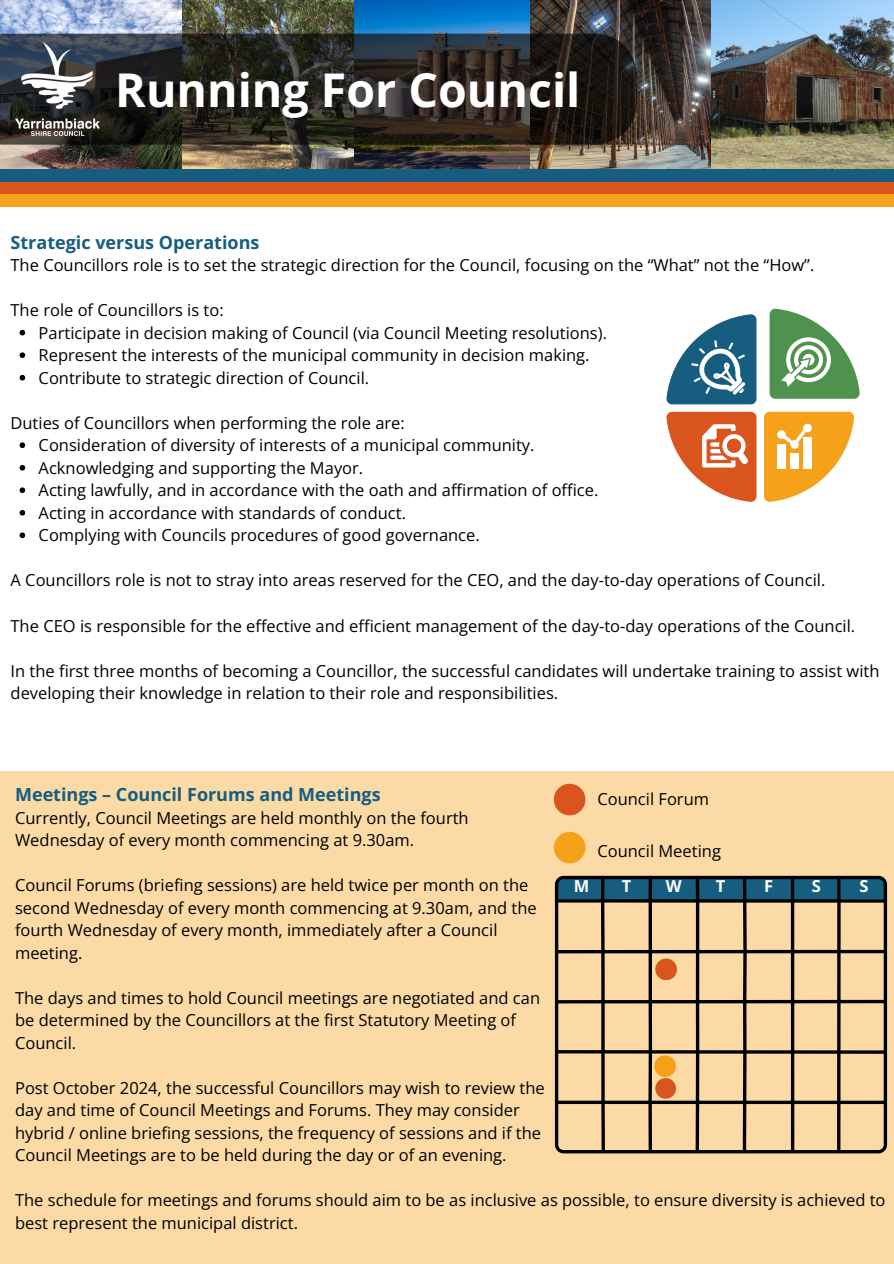
<style>
.page{position:relative;width:894px;height:1264px;background:#fff}
.page>*{position:absolute;margin:0;border:0;box-sizing:border-box;transform-origin:0 0}
.t1{font:700 46.5px "Open Sans";color:#fff}
.t2{font:700 18px "Open Sans";color:#165d80}
.t3{font:16.5px/22.5px "Open Sans";color:#000}
.t4{font:700 16.5px "Open Sans";color:#fff}
</style>
<div class="page">
<img style="left:353px;top:0;width:540px;height:169px">
<img style="left:182px;top:0;width:171px;height:169px">
<img style="left:0;top:0;width:182px;height:169px">
<div style="left:0;top:169px;width:893px;height:25px;background:#165d80"></div>
<div style="left:0;top:182px;width:893px;height:25px;background:#da541e"></div>
<div style="left:0;top:194px;width:893px;height:13px;background:#f6a11a"></div>
<svg style="left:0;top:34px;width:636px;height:111px"></svg>
<img style="left:15px;top:42px;width:84px;height:94px">
<div style="left:0;top:771px;width:893px;height:492px;background:#fbdaa6"></div>
<svg style="left:554px;top:875px;width:332px;height:278px"></svg>
<svg style="left:648px;top:875px;width:28px;height:276px"></svg>
<svg style="left:553px;top:783px;width:32px;height:32px"></svg>
<svg style="left:553px;top:831px;width:32px;height:32px"></svg>
<svg style="left:20px;top:330px;width:5px;height:5px"></svg>
<svg style="left:20px;top:352px;width:5px;height:6px"></svg>
<svg style="left:20px;top:375px;width:5px;height:5px"></svg>
<svg style="left:20px;top:442px;width:5px;height:6px"></svg>
<svg style="left:20px;top:465px;width:5px;height:5px"></svg>
<svg style="left:20px;top:487px;width:5px;height:6px"></svg>
<svg style="left:20px;top:510px;width:5px;height:5px"></svg>
<svg style="left:20px;top:532px;width:5px;height:6px"></svg>
<svg style="left:769px;top:308px;width:90px;height:91px;fill:#4e924d"></svg>
<svg style="left:666px;top:314px;width:90px;height:90px;fill:#165d80"></svg>
<svg style="left:763px;top:412px;width:91px;height:90px;fill:#f6a11a"></svg>
<svg style="left:666px;top:412px;width:90px;height:90px;fill:#da541e"></svg>
<svg style="left:781px;top:337px;width:49px;height:50px"></svg>
<svg style="left:781px;top:427px;width:26px;height:20px"></svg>
<div style="left:789px;top:440px;width:9px;height:9px;background:#fff;border-radius:50%"></div>
<svg style="left:802px;top:423px;width:9px;height:9px"></svg>
<div style="left:777px;top:430px;width:8px;height:9px;background:#fff;border-radius:50%"></div>
<div style="left:776px;top:444px;width:9px;height:25px;background:#fff"></div>
<div style="left:789px;top:452px;width:9px;height:16px;background:#fff"></div>
<div style="left:802px;top:437px;width:9px;height:31px;background:#fff"></div>
<svg style="left:701px;top:424px;width:47px;height:43px"></svg>
<svg style="left:691px;top:340px;width:54px;height:55px"></svg>
<h1 class="t1" style="left:115px;top:58px;width:466px">Running For Council</h1>
<p class="t2" style="left:11px;top:229px;width:250px">Strategic versus Operations</p>
<p class="t3" style="left:11px;top:254px;width:805px">The Councillors role is to set the strategic direction for the Council, focusing on the “What” not the “How”.</p>
<p class="t3" style="left:39px;top:299px;width:569px;text-indent:-28px">The role of Councillors is to:<br>Participate in decision making of Council (via Council Meeting resolutions).<br>Represent the interests of the municipal community in decision making.<br>Contribute to strategic direction of Council.</p>
<p class="t3" style="left:39px;top:411px;width:561px;text-indent:-28px">Duties of Councillors when performing the role are:<br>Consideration of diversity of interests of a municipal community.<br>Acknowledging and supporting the Mayor.<br>Acting lawfully, and in accordance with the oath and affirmation of office.<br>Acting in accordance with standards of conduct.<br>Complying with Councils procedures of good governance.</p>
<p class="t3" style="left:11px;top:569px;width:816px">A Councillors role is not to stray into areas reserved for the CEO, and the day-to-day operations of Council.</p>
<p class="t3" style="left:11px;top:614px;width:845px">The CEO is responsible for the effective and efficient management of the day-to-day operations of the Council.</p>
<p class="t3" style="left:11px;top:659px;width:870px">In the first three months of becoming a Councillor, the successful candidates will undertake training to assist with developing their knowledge in relation to their role and responsibilities.</p>
<p class="t2" style="left:15px;top:781px;width:367px">Meetings – Council Forums and Meetings</p>
<p class="t3" style="left:15px;top:806px;width:455px">Currently, Council Meetings are held monthly on the fourth<br>Wednesday of every month commencing at 9.30am.</p>
<p class="t3" style="left:15px;top:873px;width:523px">Council Forums (briefing sessions) are held twice per month on the second Wednesday of every month commencing at 9.30am, and the fourth Wednesday of every month, immediately after a Council meeting.</p>
<p class="t3" style="left:15px;top:986px;width:526px">The days and times to hold Council meetings are negotiated and can be determined by the Councillors at the first Statutory Meeting of<br>Council.</p>
<p class="t3" style="left:15px;top:1076px;width:531px">Post October 2024, the successful Councillors may wish to review the day and time of Council Meetings and Forums. They may consider hybrid / online briefing sessions, the frequency of sessions and if the Council Meetings are to be held during the day or of an evening.</p>
<p class="t3" style="left:15px;top:1188px;width:871px">The schedule for meetings and forums should aim to be as inclusive as possible, to ensure diversity is achieved to best represent the municipal district.</p>
<p class="t3" style="left:597px;top:787px;width:113px">Council Forum</p>
<p class="t3" style="left:597px;top:838px;width:125px">Council Meeting</p>
<p class="t4" style="left:573px;top:874px;width:17px">M</p>
<p class="t4" style="left:621px;top:874px;width:11px">T</p>
<p class="t4" style="left:665px;top:874px;width:17px">W</p>
<p class="t4" style="left:715px;top:874px;width:11px">T</p>
<p class="t4" style="left:764px;top:874px;width:11px">F</p>
<p class="t4" style="left:811px;top:874px;width:11px">S</p>
<p class="t4" style="left:859px;top:874px;width:11px">S</p>
</div>
